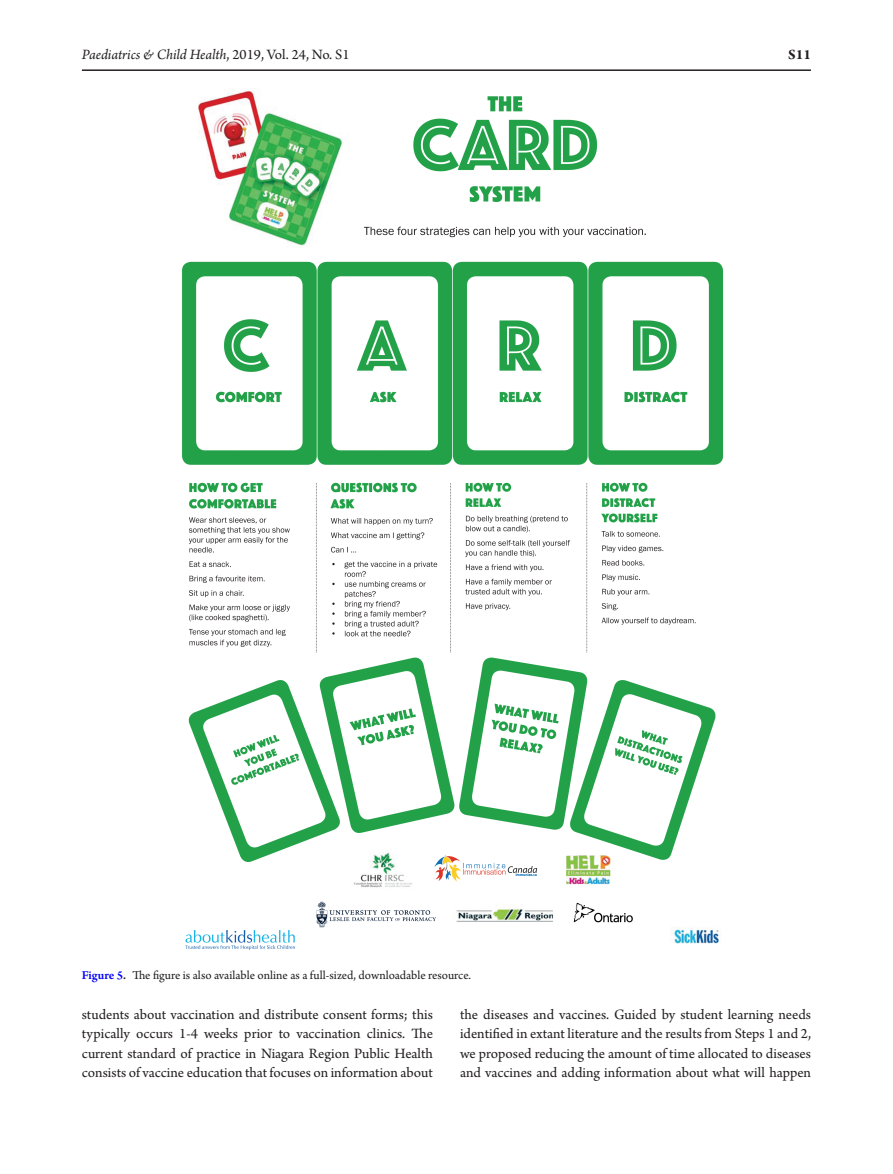
<style>
.page{position:relative;width:893px;height:1174px;background:#fff}
.page>*{position:absolute;margin:0;border:0;box-sizing:border-box;transform-origin:0 0}
.t1{font:15px/19.5px "Arno Pro";color:#231f20;text-align:justify}
.t2{font:italic 15px "Arno Pro";letter-spacing:-.005em;color:#231f20}
.t3{font:700 15px "Arno Pro";color:#231f20}
.t4{font:12.75px "Arno Pro";color:#231f20}
.s1{font-style:normal}
.s2{font-weight:600;color:#00f}
.s3{font-weight:600}
</style>
<div class="page">
<img style="left:182px;top:88px;width:541px;height:862px">
<hr style="left:82px;top:69px;width:729px;height:2px;background:#231f20">
<p class="t2" style="left:82px;top:46px;width:269px">Paediatrics &amp; Child Health<span class="s1">, 2019, Vol. 24, No. S1</span></p>
<p class="t3" style="left:788px;top:46px;width:24px">S11</p>
<p class="t4" style="left:82px;top:967px;width:391px"><span class="s2">Figure 5</span><span class="s3">.</span> The figure is also available online as a full-sized, downloadable resource.</p>
<p class="t1" style="left:82px;top:1005px;width:353px">students about vaccination and distribute consent forms; this typically occurs 1-4 weeks prior to vaccination clinics. The current standard of practice in Niagara Region Public Health consists of vaccine education that focuses on information about</p>
<p class="t1" style="left:460px;top:1005px;width:353px">the diseases and vaccines. Guided by student learning needs identified in extant literature and the results from Steps 1 and 2, we proposed reducing the amount of time allocated to diseases and vaccines and adding information about what will happen</p>
</div>
